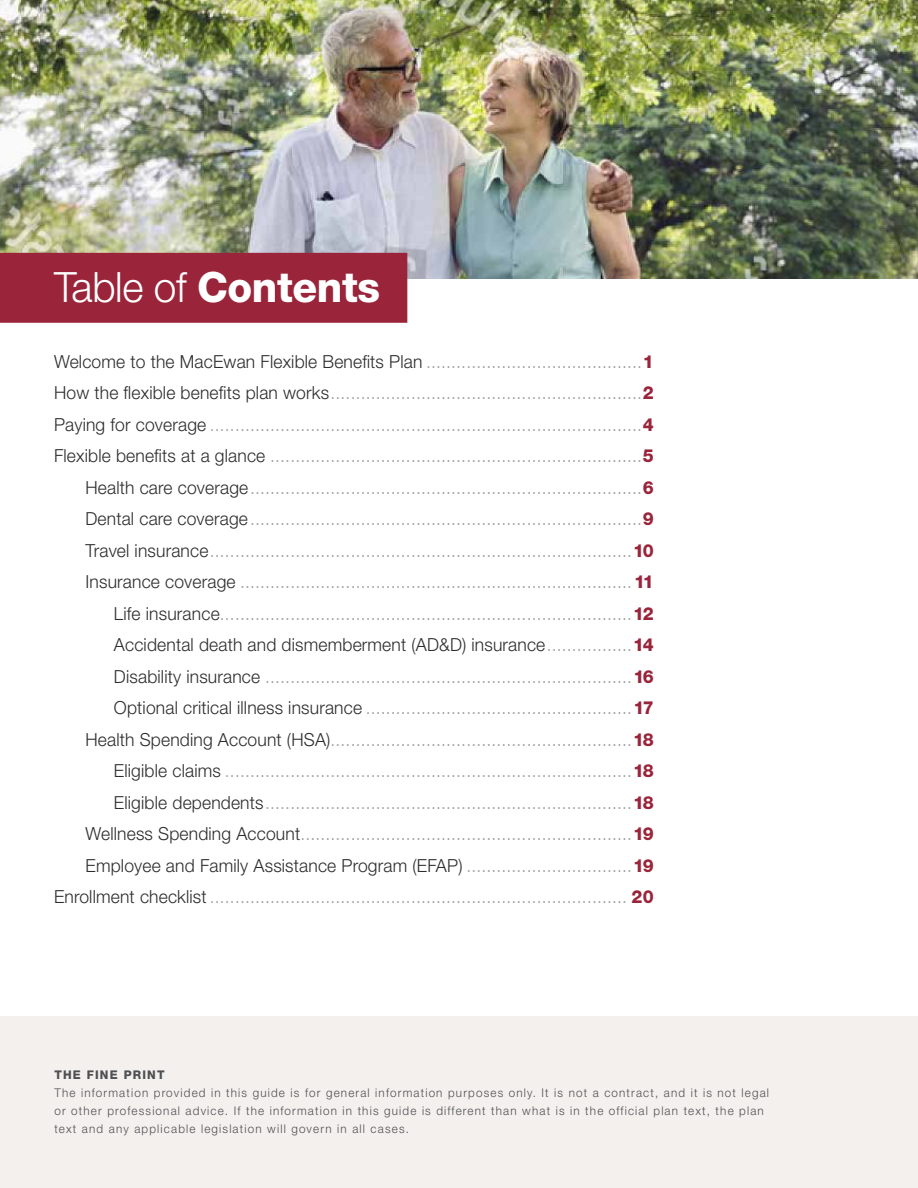
<style>
.page{position:relative;width:918px;height:1188px;background:#fff}
.page>*{position:absolute;margin:0;border:0;box-sizing:border-box;transform-origin:0 0}
.t1{font:800 41.85px "Helvetica Neue LT Std";letter-spacing:-.01em;color:#fff}
.t2{font:300 18px/31.5px "Helvetica Neue LT Std";letter-spacing:.01em;color:#a1a1a1;text-align:right}
.t3{font:300 12px/18px "Helvetica Neue LT Std";letter-spacing:.1em;color:#4f5053}
.t4{font:800 12px "Helvetica Neue LT Std";letter-spacing:.1em;color:#4f5053}
.s1{font-weight:300}
.s2{color:#2e2c2c}
.s3{font-weight:800;color:#9a253b}
</style>
<div class="page">
<img style="left:0;top:0;width:918px;height:279px">
<div style="left:0;top:253px;width:407px;height:70px;background:#9a253b"></div>
<div style="left:0;top:1016px;width:918px;height:172px;background:#f4f0ee"></div>
<h1 class="t1" style="left:54px;top:263px;width:328px"><span class="s1">Table of</span> Contents</h1>
<p class="t2" style="left:54px;top:345px;width:601px"><span class="s2">Welcome to the MacEwan Flexible Benefits Plan</span> ...........................................<span class="s3">1<br></span><span class="s2">How the flexible benefits plan works</span>..............................................................<span class="s3">2<br></span><span class="s2">Paying for coverage</span> ......................................................................................<span class="s3">4<br></span><span class="s2">Flexible benefits at a glance</span> ..........................................................................<span class="s3">5<br></span><span class="s2">Health care coverage</span>..............................................................................<span class="s3">6<br></span><span class="s2">Dental care coverage</span>..............................................................................<span class="s3">9<br></span><span class="s2">Travel insurance</span>....................................................................................<span class="s3">10<br></span><span class="s2">Insurance coverage</span> ..............................................................................<span class="s3">11<br></span><span class="s2">Life insurance</span>..................................................................................<span class="s3">12<br></span><span class="s2">Accidental death and dismemberment (AD&amp;D) insurance</span>.................<span class="s3">14<br></span><span class="s2">Disability insurance</span> .........................................................................<span class="s3">16<br></span><span class="s2">Optional critical illness insurance</span> .....................................................<span class="s3">17<br></span><span class="s2">Health Spending Account (HSA)</span>............................................................<span class="s3">18<br></span><span class="s2">Eligible claims</span> .................................................................................<span class="s3">18<br></span><span class="s2">Eligible dependents</span>.........................................................................<span class="s3">18<br></span><span class="s2">Wellness Spending Account</span>..................................................................<span class="s3">19<br></span><span class="s2">Employee and Family Assistance Program (EFAP)</span> .................................<span class="s3">19<br></span><span class="s2">Enrollment checklist</span> ................................................................................... <span class="s3">20</span></p>
<p class="t4" style="left:54px;top:1067px;width:112px">THE FINE PRINT</p>
<p class="t3" style="left:54px;top:1083px;width:716px">The information provided in this guide is for general information purposes only. It is not a contract, and it is not legal or other professional advice. If the information in this guide is different than what is in the official plan text, the plan text and any applicable legislation will govern in all cases.</p>
</div>
